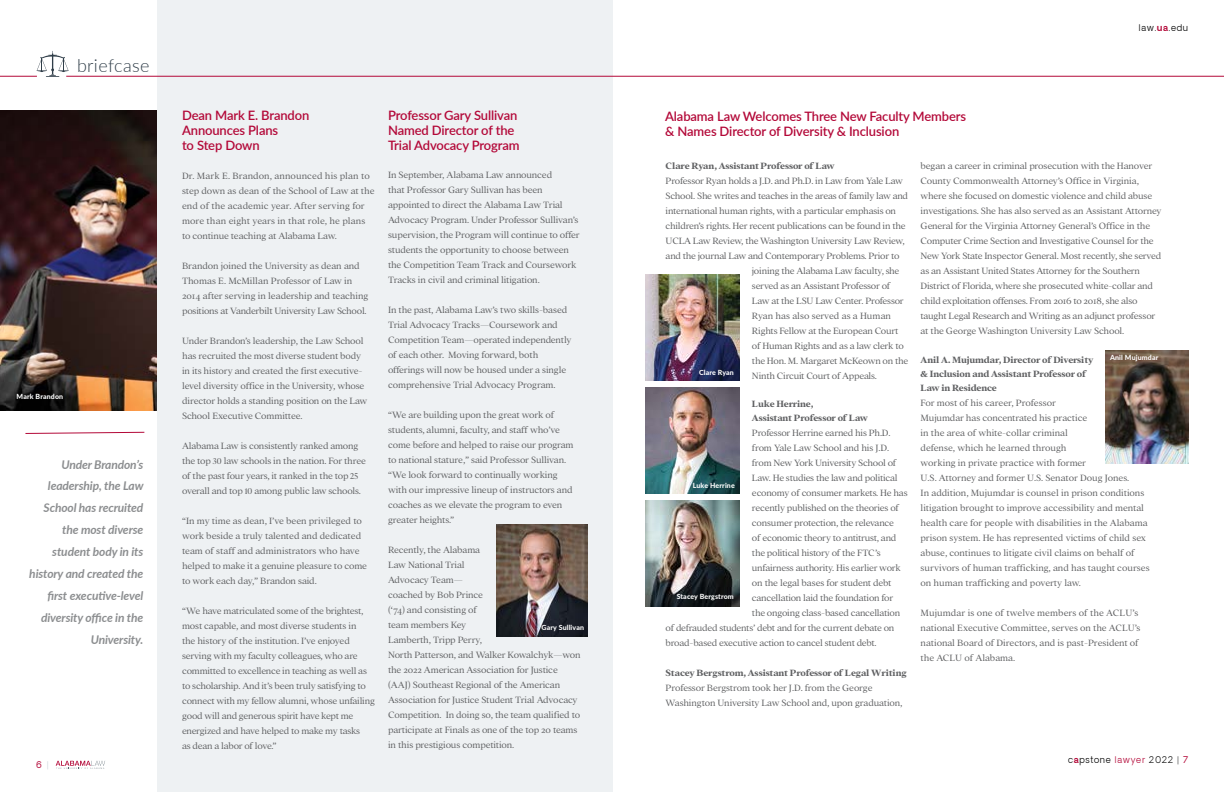
<style>
.page{position:relative;width:1224px;height:792px;background:#fff}
.page>*{position:absolute;margin:0;border:0;box-sizing:border-box;transform-origin:0 0}
.t1{font:300 18px "Lato";letter-spacing:.02em;color:#303e49}
.t2{font:600 13px/15px "Lato";letter-spacing:-.01em;color:#b30838}
.t3{font:italic 700 12px/22px "Lato";letter-spacing:-.01em;color:#8c8e90;text-align:right}
.t4{font:300 10px/15px "Addington CF";letter-spacing:-.02em;color:#5f6062}
.t5{font:300 10px/15px "Addington CF";color:#5f6062}
.t6{font:700 10px/14px "Addington CF";letter-spacing:-.02em;color:#5f6062}
.t7{font:300 9px "Oakes Grotesk";letter-spacing:.075em;color:#000}
.t8{font:9px "Oakes Grotesk";color:#b30838}
.t9{font:800 7px "Lato";letter-spacing:.02em;color:#fff}
.s1{font-weight:300;color:#bcc7cf}
.s2{font-family:"Ivy Presto Headline";font-weight:400;font-size:8px}
.s3{font-weight:600;color:#b30838}
.s4{color:#b30838}
.s5{font-weight:400;color:#b30838}
</style>
<div class="page">
<img style="left:0;top:110px;width:157px;height:300px">
<div style="left:157px;top:0;width:455px;height:792px;background:#eef1f3"></div>
<svg style="left:36px;top:51px;width:33px;height:26px"></svg>
<hr style="left:66px;top:76px;width:1158px;height:1px;background:#b30838">
<hr style="left:0;top:76px;width:37px;height:1px;background:#b30838">
<img style="left:645px;top:387px;width:95px;height:107px">
<img style="left:645px;top:274px;width:95px;height:107px">
<img style="left:497px;top:524px;width:91px;height:113px">
<img style="left:1106px;top:350px;width:82px;height:113px">
<img style="left:645px;top:500px;width:95px;height:107px">
<svg style="left:25px;top:432px;width:120px;height:2px"></svg>
<svg style="left:56px;top:761px;width:49px;height:8px"></svg>
<h1 class="t1" style="left:77px;top:53px;width:74px">briefcase</h1>
<p class="t9" style="left:17px;top:391px;width:48px">Mark Brandon</p>
<p class="t3" style="left:29px;top:453px;width:116px">Under Brandon’s leadership, the Law<br>School has recruited the most diverse student body in its history and created the first executive-level diversity office in the<br>University.</p>
<p class="t8" style="left:36px;top:758px;width:15px">6 <span class="s1">|</span></p>
<h2 class="t2" style="left:182px;top:108px;width:129px">Dean Mark E. Brandon<br>Announces Plans<br>to Step Down</h2>
<p class="t5" style="left:182px;top:169px;width:194px">Dr. Mark E. Brandon, announced his plan to step down as dean of the School of Law at the end of the academic year. After serving for more than eight years in that role, he plans to continue teaching at Alabama Law.</p>
<p class="t4" style="left:182px;top:259px;width:188px">Brandon joined the University as dean and Thomas E. McMillan Professor of Law in 2014 after serving in leadership and teaching positions at Vanderbilt University Law School.</p>
<p class="t4" style="left:182px;top:334px;width:187px">Under Brandon’s leadership, the Law School has recruited the most diverse student body in its history and created the first executive&shy;level diversity office in the University, whose director holds a standing position on the Law School Executive Committee.</p>
<p class="t4" style="left:182px;top:439px;width:185px">Alabama Law is consistently ranked among the top <span class="s2">30</span> law schools in the nation. For three of the past four years, it ranked in the top <span class="s2">25 </span>overall and top <span class="s2">10</span> among public law schools.</p>
<p class="t4" style="left:182px;top:514px;width:187px">“In my time as dean, I’ve been privileged to work beside a truly talented and dedicated team of staff and administrators who have helped to make it a genuine pleasure to come to work each day,” Brandon said.</p>
<p class="t4" style="left:182px;top:604px;width:194px">“We have matriculated some of the brightest, most capable, and most diverse students in<br>the history of the institution. I’ve enjoyed serving with my faculty colleagues, who are committed to excellence in teaching as well as to scholarship. And it’s been truly satisfying to connect with my fellow alumni, whose unfailing good will and generous spirit have kept me energized and have helped to make my tasks<br>as dean a labor of love.”</p>
<h2 class="t2" style="left:388px;top:108px;width:133px">Professor Gary Sullivan<br>Named Director of the<br>Trial Advocacy Program</h2>
<p class="t4" style="left:388px;top:168px;width:193px">In September, Alabama Law announced<br>that Professor Gary Sullivan has been appointed to direct the Alabama Law Trial Advocacy Program. Under Professor Sullivan’s supervision, the Program will continue to offer students the opportunity to choose between the Competition Team Track and Coursework Tracks in civil and criminal litigation.</p>
<p class="t4" style="left:388px;top:303px;width:185px">In the past, Alabama Law’s two skills-based Trial Advocacy Tracks—Coursework and Competition Team—operated independently of each other. Moving forward, both offerings will now be housed under a single comprehensive Trial Advocacy Program.</p>
<p class="t4" style="left:388px;top:408px;width:187px">“We are building upon the great work of students, alumni, faculty, and staff who’ve come before and helped to raise our program to national stature,” said Professor Sullivan. “We look forward to continually working with our impressive lineup of instructors and coaches as we elevate the program to even greater heights.”</p>
<p class="t4" style="left:388px;top:543px;width:194px">Recently, the Alabama<br>Law National Trial<br>Advocacy Team—<br>coached by Bob Prince<br>(‘74) and consisting of<br>team members Key<br>Lamberth, Tripp Perry,<br>North Patterson, and Walker Kowalchyk—won the 2022 American Association for Justice (AAJ) Southeast Regional of the American<br>Association for Justice Student Trial Advocacy<br>Competition. In doing so, the team qualified to participate at Finals as one of the top 20 teams in this prestigious competition.</p>
<p class="t9" style="left:542px;top:622px;width:44px">Gary Sullivan</p>
<h2 class="t2" style="left:665px;top:108px;width:302px">Alabama Law Welcomes Three New Faculty Members &amp; Names Director of Diversity &amp; Inclusion</h2>
<p class="t7" style="left:1139px;top:22px;width:51px">law.<span class="s3">ua</span>.edu</p>
<p class="t6" style="left:666px;top:159px;width:171px">Clare Ryan, Assistant Professor of Law</p>
<p class="t4" style="left:666px;top:173px;width:239px">Professor Ryan holds a J.D. and Ph.D. in Law from Yale Law</p>
<p class="t4" style="left:666px;top:188px;width:244px">School. She writes and teaches in the areas of family law and</p>
<p class="t4" style="left:666px;top:203px;width:232px">international human rights, with a particular emphasis on</p>
<p class="t4" style="left:666px;top:218px;width:241px">children’s rights. Her recent publications can be found in the</p>
<p class="t4" style="left:666px;top:233px;width:240px">UCLA Law Review, the Washington University Law Review,</p>
<p class="t4" style="left:666px;top:248px;width:235px">and the journal Law and Contemporary Problems. Prior to</p>
<p class="t4" style="left:752px;top:263px;width:149px">joining the Alabama Law faculty, she</p>
<p class="t4" style="left:752px;top:278px;width:140px">served as an Assistant Professor of</p>
<p class="t4" style="left:752px;top:293px;width:153px">Law at the LSU Law Center. Professor</p>
<p class="t5" style="left:752px;top:308px;width:141px">Ryan has also served as a Human</p>
<p class="t4" style="left:752px;top:323px;width:148px">Rights Fellow at the European Court</p>
<p class="t4" style="left:752px;top:338px;width:153px">of Human Rights and as a law clerk to</p>
<p class="t4" style="left:752px;top:353px;width:158px">the Hon. M. Margaret McKeown on the</p>
<p class="t4" style="left:752px;top:368px;width:126px">Ninth Circuit Court of Appeals.</p>
<p class="t6" style="left:752px;top:397px;width:118px">Luke Herrine,<br>Assistant Professor of Law</p>
<p class="t4" style="left:752px;top:425px;width:140px">Professor Herrine earned his Ph.D.</p>
<p class="t4" style="left:752px;top:440px;width:139px">from Yale Law School and his J.D.</p>
<p class="t4" style="left:752px;top:455px;width:146px">from New York University School of</p>
<p class="t4" style="left:752px;top:470px;width:147px">Law. He studies the law and political</p>
<p class="t4" style="left:752px;top:485px;width:157px">economy of consumer markets. He has</p>
<p class="t4" style="left:752px;top:500px;width:148px">recently published on the theories of</p>
<p class="t4" style="left:752px;top:515px;width:143px">consumer protection, the relevance</p>
<p class="t4" style="left:752px;top:530px;width:146px">of economic theory to antitrust, and</p>
<p class="t4" style="left:752px;top:545px;width:130px">the political history of the FTC’s</p>
<p class="t4" style="left:752px;top:560px;width:150px">unfairness authority. His earlier work</p>
<p class="t4" style="left:752px;top:575px;width:141px">on the legal bases for student debt</p>
<p class="t4" style="left:752px;top:590px;width:143px">cancellation laid the foundation for</p>
<p class="t4" style="left:752px;top:605px;width:150px">the ongoing class-based cancellation</p>
<p class="t4" style="left:666px;top:620px;width:230px">of defrauded students’ debt and for the current debate on</p>
<p class="t4" style="left:666px;top:635px;width:213px">broad-based executive action to cancel student debt.</p>
<p class="t6" style="left:666px;top:666px;width:243px">Stacey Bergstrom, Assistant Professor of Legal Writing</p>
<p class="t4" style="left:666px;top:680px;width:238px">Professor Bergstrom took her J.D. from the George<br>Washington University Law School and, upon graduation,</p>
<p class="t9" style="left:699px;top:368px;width:36px">Clare Ryan</p>
<p class="t9" style="left:693px;top:480px;width:43px">Luke Herrine</p>
<p class="t9" style="left:677px;top:591px;width:59px">Stacey Bergstrom</p>
<p class="t4" style="left:921px;top:158px;width:242px">began a career in criminal prosecution with the Hanover County Commonwealth Attorney’s Office in Virginia, where she focused on domestic violence and child abuse investigations. She has also served as an Assistant Attorney General for the Virginia Attorney General’s Office in the Computer Crime Section and Investigative Counsel for the New York State Inspector General. Most recently, she served as an Assistant United States Attorney for the Southern District of Florida, where she prosecuted white-collar and child exploitation offenses. From 2016 to 2018, she also taught Legal Research and Writing as an adjunct professor at the George Washington University Law School.</p>
<p class="t6" style="left:921px;top:353px;width:174px">Anil A. Mujumdar, Director of Diversity &amp; Inclusion and Assistant Professor of<br>Law in Residence</p>
<p class="t4" style="left:921px;top:395px;width:231px">For most of his career, Professor<br>Mujumdar has concentrated his practice<br>in the area of white-collar criminal<br>defense, which he learned through<br>working in private practice with former<br>U.S. Attorney and former U.S. Senator Doug Jones.<br>In addition, Mujumdar is counsel in prison conditions litigation brought to improve accessibility and mental health care for people with disabilities in the Alabama prison system. He has represented victims of child sex abuse, continues to litigate civil claims on behalf of survivors of human trafficking, and has taught courses on human trafficking and poverty law.</p>
<p class="t4" style="left:921px;top:605px;width:222px">Mujumdar is one of twelve members of the ACLU’s national Executive Committee, serves on the ACLU’s national Board of Directors, and is past-President of the ACLU of Alabama.</p>
<p class="t9" style="left:1110px;top:352px;width:50px">Anil Mujumdar</p>
<p class="t7" style="left:1068px;top:753px;width:121px">c<span class="s3">a</span>pstone <span class="s4">lawyer</span> 2022 | <span class="s5">7</span></p>
</div>
